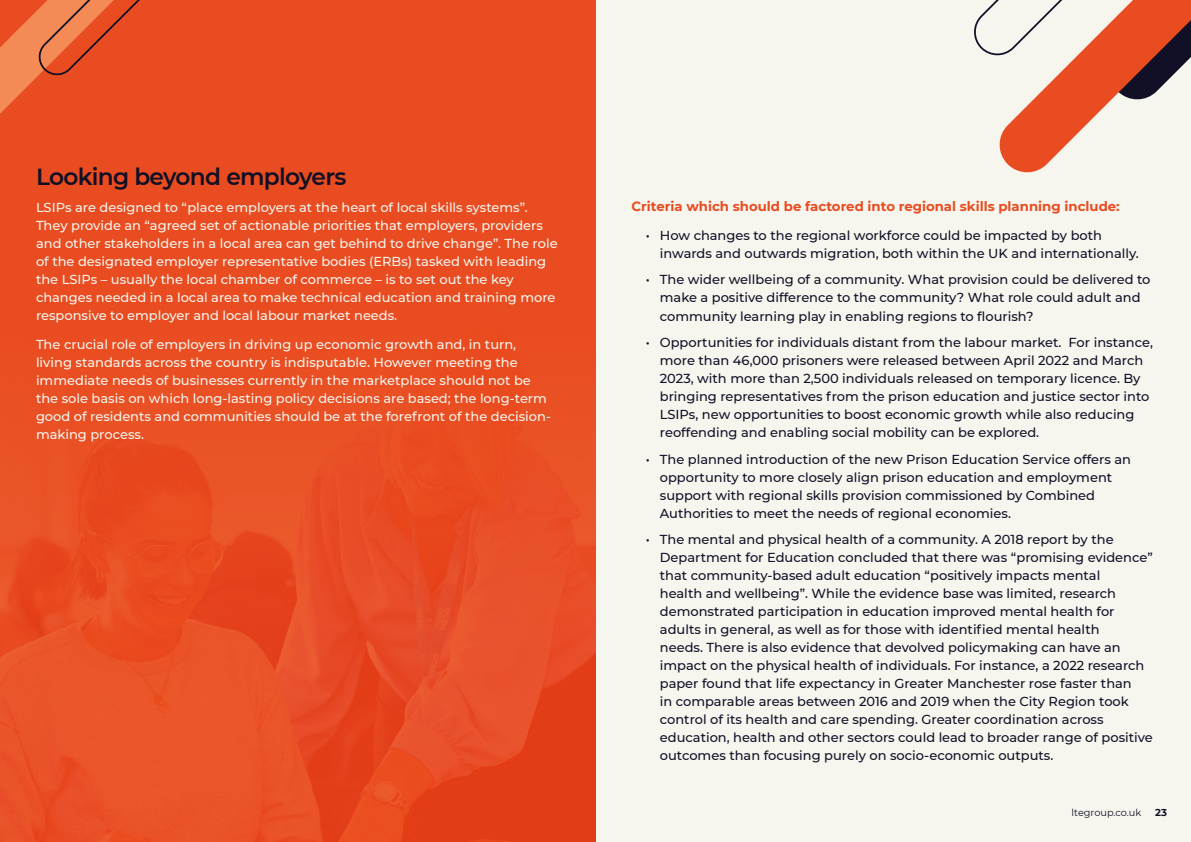
<style>
.page{position:relative;width:1191px;height:842px;background:#fff}
.page>*{position:absolute;margin:0;border:0;box-sizing:border-box;transform-origin:0 0}
.t1{font:600 23.3px "Montserrat";letter-spacing:-.03em;color:#121026}
.t2{font:700 13.3px "Montserrat";color:#e94c20}
.t3{font:500 13px/18px "Montserrat";color:#121026}
.t4{font:500 13px/18px "Montserrat";color:#f6f5ee}
.t5{font:700 10px "Montserrat";color:#121026}
.t6{font:9.8px "Montserrat";color:#121026}
</style>
<div class="page">
<div style="left:595px;top:0;width:596px;height:842px;background:#f6f5ee"></div>
<div style="left:0;top:0;width:595px;height:842px;background:#e94c20"></div>
<img style="left:0;top:510px;width:595px;height:332px">
<svg style="left:0;top:0;width:140px;height:114px"></svg>
<svg style="left:974px;top:0;width:217px;height:173px"></svg>
<h1 class="t1" style="left:36px;top:161px;width:312px">Looking beyond employers</h1>
<p class="t4" style="left:36px;top:198px;width:523px">LSIPs are designed to “place employers at the heart of local skills systems”.<br>They provide an “agreed set of actionable priorities that employers, providers and other stakeholders in a local area can get behind to drive change”. The role of the designated employer representative bodies (ERBs) tasked with leading the LSIPs – usually the local chamber of commerce – is to set out the key changes needed in a local area to make technical education and training more responsive to employer and local labour market needs.</p>
<p class="t4" style="left:36px;top:335px;width:516px">The crucial role of employers in driving up economic growth and, in turn, living standards across the country is indisputable. However meeting the immediate needs of businesses currently in the marketplace should not be the sole basis on which long-lasting policy decisions are based; the long-term good of residents and communities should be at the forefront of the decision&shy;making process.</p>
<p class="t2" style="left:631px;top:197px;width:490px">Criteria which should be factored into regional skills planning include:</p>
<p class="t3" style="left:660px;top:226px;width:480px;text-indent:-14px">• How changes to the regional workforce could be impacted by both inwards and outwards migration, both within the UK and internationally.</p>
<p class="t3" style="left:660px;top:270px;width:492px;text-indent:-14px">• The wider wellbeing of a community. What provision could be delivered to make a positive difference to the community? What role could adult and community learning play in enabling regions to flourish?</p>
<p class="t3" style="left:660px;top:333px;width:494px;text-indent:-14px">• Opportunities for individuals distant from the labour market. For instance, more than 46,000 prisoners were released between April 2022 and March 2023, with more than 2,500 individuals released on temporary licence. By bringing representatives from the prison education and justice sector into LSIPs, new opportunities to boost economic growth while also reducing reoffending and enabling social mobility can be explored.</p>
<p class="t3" style="left:660px;top:449px;width:473px;text-indent:-14px">• The planned introduction of the new Prison Education Service offers an opportunity to more closely align prison education and employment support with regional skills provision commissioned by Combined Authorities to meet the needs of regional economies.</p>
<p class="t3" style="left:660px;top:530px;width:494px;text-indent:-14px">• The mental and physical health of a community. A 2018 report by the Department for Education concluded that there was “promising evidence” that community-based adult education “positively impacts mental<br>health and wellbeing”. While the evidence base was limited, research demonstrated participation in education improved mental health for adults in general, as well as for those with identified mental health<br>needs. There is also evidence that devolved policymaking can have an impact on the physical health of individuals. For instance, a 2022 research paper found that life expectancy in Greater Manchester rose faster than<br>in comparable areas between 2016 and 2019 when the City Region took control of its health and care spending. Greater coordination across education, health and other sectors could lead to broader range of positive outcomes than focusing purely on socio-economic outputs.</p>
<p class="t6" style="left:1071px;top:806px;width:71px">ltegroup.co.uk</p>
<p class="t5" style="left:1155px;top:805px;width:13px">23</p>
</div>
